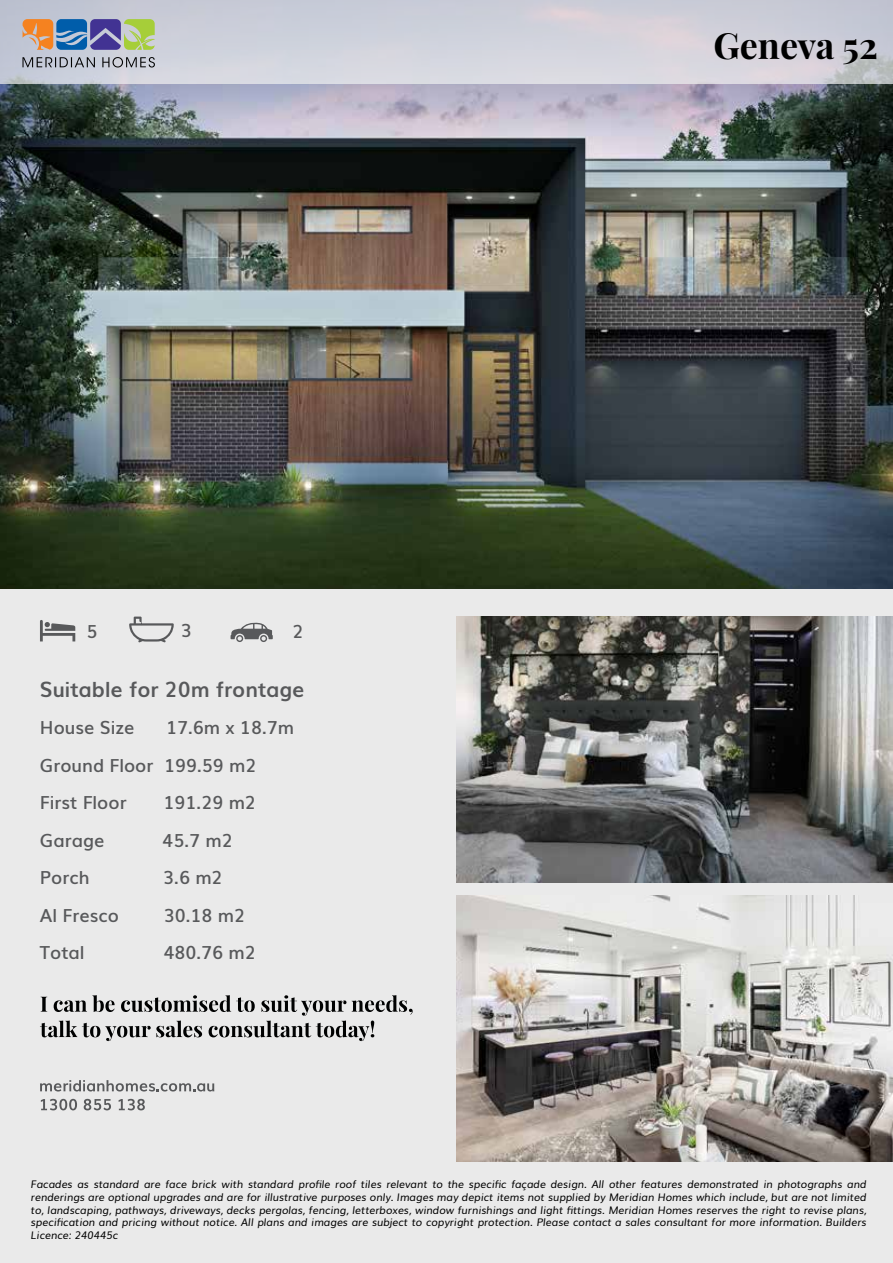
<style>
.page{position:relative;width:893px;height:1263px;background:#fff}
.page>*{position:absolute;margin:0;border:0;box-sizing:border-box;transform-origin:0 0}
.t1{font:700 36px "Playfair Display";letter-spacing:-.005em;color:#000}
.t2{font:700 21px "Muli";color:#58595b}
.t3{font:600 18px/37.5px "Muli";color:#58595b}
.t4{font:italic 10.5px/12.6px "Muli";color:#000;text-align:justify}
</style>
<div class="page">
<img style="left:0;top:84px;width:893px;height:505px">
<div style="left:0;top:589px;width:893px;height:674px;background:#eaeaea"></div>
<svg style="left:0;top:0;width:893px;height:84px;background:#cfd0d9"></svg>
<svg style="left:23px;top:57px;width:132px;height:10px"></svg>
<svg style="left:23px;top:19px;width:132px;height:31px;background:#8c8f8d"></svg>
<svg style="left:40px;top:620px;width:35px;height:21px"></svg>
<svg style="left:129px;top:617px;width:45px;height:25px"></svg>
<svg style="left:231px;top:622px;width:42px;height:20px"></svg>
<img style="left:456px;top:616px;width:437px;height:267px">
<img style="left:456px;top:895px;width:437px;height:267px">
<svg style="left:40px;top:995px;width:373px;height:46px"></svg>
<svg style="left:40px;top:1080px;width:174px;height:11px"></svg>
<svg style="left:41px;top:1099px;width:36px;height:11px"></svg>
<svg style="left:84px;top:1099px;width:27px;height:11px"></svg>
<svg style="left:119px;top:1099px;width:26px;height:11px"></svg>
<h3 class="t3" style="left:86px;top:611px;width:13px">5</h3>
<h3 class="t3" style="left:181px;top:611px;width:13px">3</h3>
<h3 class="t3" style="left:293px;top:611px;width:13px">2</h3>
<h2 class="t2" style="left:40px;top:672px;width:266px">Suitable for 20m frontage</h2>
<h3 class="t3" style="left:40px;top:708px;width:96px">House Size</h3>
<h3 class="t3" style="left:40px;top:708px;width:256px;text-indent:126px">17.6m x 18.7m<br>Ground Floor 199.59 m2<br>First Floor</h3>
<h3 class="t3" style="left:163px;top:783px;width:94px">191.29 m2</h3>
<h3 class="t3" style="left:40px;top:820px;width:66px">Garage</h3>
<h3 class="t3" style="left:162px;top:820px;width:72px">45.7 m2</h3>
<h3 class="t3" style="left:40px;top:858px;width:51px">Porch</h3>
<h3 class="t3" style="left:163px;top:858px;width:61px">3.6 m2</h3>
<h3 class="t3" style="left:40px;top:895px;width:81px">Al Fresco</h3>
<h3 class="t3" style="left:164px;top:895px;width:83px">30.18 m2</h3>
<h3 class="t3" style="left:40px;top:933px;width:46px">Total</h3>
<h3 class="t3" style="left:163px;top:933px;width:94px">480.76 m2</h3>
<h1 class="t1" style="left:713px;top:23px;width:166px">Geneva 52</h1>
<p class="t4" style="left:31px;top:1177px;width:837px">Facades as standard are face brick with standard profile roof tiles relevant to the specific façade design. All other features demonstrated in photographs and renderings are optional upgrades and are for illustrative purposes only. Images may depict items not supplied by Meridian Homes which include, but are not limited to, landscaping, pathways, driveways, decks pergolas, fencing, letterboxes, window furnishings and light fittings. Meridian Homes reserves the right to revise plans, specification and pricing without notice. All plans and images are subject to copyright protection. Please contact a sales consultant for more information. Builders Licence: 240445c</p>
</div>
